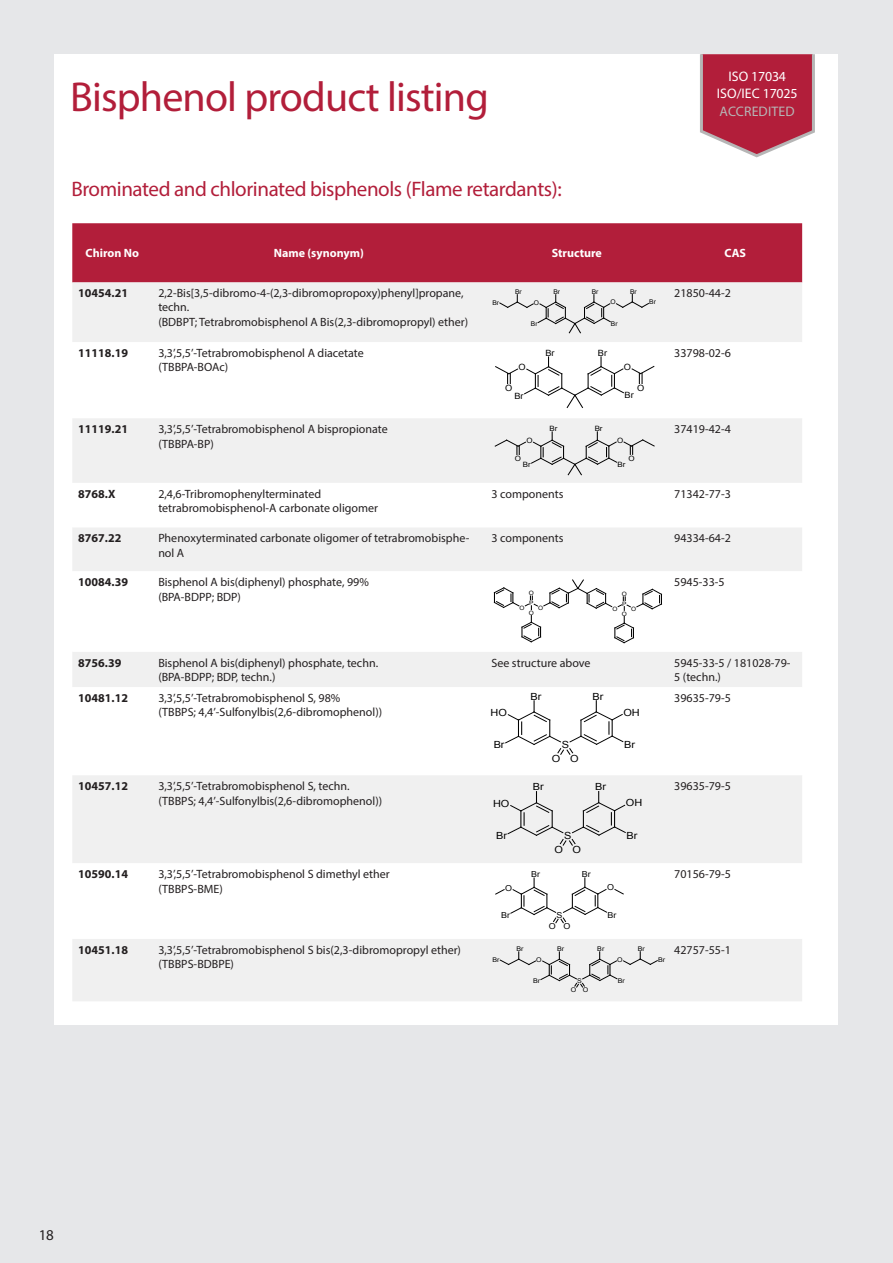
<style>
.page{position:relative;width:893px;height:1263px;background:#e6e7e9}
.page>*{position:absolute;margin:0;border:0;box-sizing:border-box;transform-origin:0 0}
.t1{font:42px "Myriad Pro";letter-spacing:-.02em;color:#b21e3a}
.t2{font:21px "Myriad Pro";letter-spacing:-.02em;color:#b21e3a}
.t3{font:15px "Myriad Pro";color:#231f20}
.Pull-out_large{font:13.8px/17.2px "Myriad Pro";letter-spacing:.01em;color:#fff;text-align:center}
.t4{font:12px/14.4px "Myriad Pro";color:#231f20}
.t5{font:700 12px "Myriad Pro";color:#231f20}
.t6{font:700 12px "Myriad Pro";color:#fff}
.t7{font:9.9px "Arial";color:#000;scale:1.11 1}
.t8{font:8.55px "Arial";color:#000;scale:1.07 1}
.t9{font:8.25px "Arial";color:#000;scale:1.09 1}
.t10{font:7.35px "Arial";color:#000;scale:1.09 1}
.t11{font:6.45px/9.1px "Arial";color:#000;text-align:center;scale:1.1 1}
.t12{font:6.45px "Arial";color:#000;scale:1.04 1}
.t13{font:6px "Arial";color:#000;scale:1.1 1}
.s1{color:#b6b6b6}
</style>
<div class="page">
<div style="left:55px;top:54px;width:783px;height:971px;background:#fff"></div>
<svg style="left:700px;top:54px;width:115px;height:104px;background:#bc455b"></svg>
<div style="left:72px;top:223px;width:730px;height:59px;background:#b21e3a"></div>
<div style="left:72px;top:282px;width:730px;height:719px;background:#f0f0f0"></div>
<svg style="left:72px;top:342px;width:730px;height:597px"></svg>
<svg style="left:499px;top:294px;width:150px;height:39px"></svg>
<svg style="left:524px;top:357px;width:100px;height:51px"></svg>
<svg style="left:495px;top:366px;width:23px;height:18px"></svg>
<svg style="left:631px;top:366px;width:24px;height:17px"></svg>
<svg style="left:495px;top:432px;width:122px;height:43px"></svg>
<svg style="left:623px;top:439px;width:32px;height:15px"></svg>
<svg style="left:494px;top:587px;width:25px;height:21px"></svg>
<svg style="left:521px;top:615px;width:20px;height:27px"></svg>
<svg style="left:525px;top:579px;width:87px;height:30px"></svg>
<svg style="left:614px;top:616px;width:20px;height:27px"></svg>
<svg style="left:618px;top:589px;width:44px;height:21px"></svg>
<svg style="left:507px;top:791px;width:119px;height:55px"></svg>
<svg style="left:614px;top:889px;width:10px;height:5px"></svg>
<svg style="left:495px;top:878px;width:112px;height:45px"></svg>
<svg style="left:500px;top:952px;width:117px;height:35px"></svg>
<svg style="left:623px;top:952px;width:35px;height:13px"></svg>
<svg style="left:505px;top:701px;width:119px;height:54px"></svg>
<p class="t1" style="left:70px;top:71px;width:420px">Bisphenol product listing</p>
<p class="Pull-out_large" style="left:717px;top:68px;width:82px">ISO 17034<br>ISO/IEC 17025<br><span class="s1">ACCREDITED</span></p>
<p class="t2" style="left:71px;top:176px;width:492px">Brominated and chlorinated bisphenols (Flame retardants):</p>
<p class="t6" style="left:86px;top:245px;width:55px">Chiron No</p>
<p class="t6" style="left:274px;top:245px;width:92px">Name (synonym)</p>
<p class="t6" style="left:552px;top:245px;width:52px">Structure</p>
<p class="t6" style="left:724px;top:245px;width:23px">CAS</p>
<p class="t5" style="left:78px;top:285px;width:51px">10454.21</p>
<p class="t4" style="left:158px;top:285px;width:311px">2,2-Bis[3,5-dibromo-4-(2,3-dibromopropoxy)phenyl]propane, techn.<br>(BDBPT; Tetrabromobisphenol A Bis(2,3-dibromopropyl) ether)</p>
<p class="t12" style="left:515px;top:287px;width:8px">Br</p>
<p class="t12" style="left:630px;top:287px;width:8px">Br</p>
<p class="t4" style="left:674px;top:285px;width:58px">21850-44-2</p>
<p class="t12" style="left:553px;top:287px;width:8px">Br</p>
<p class="t12" style="left:592px;top:287px;width:8px">Br</p>
<p class="t12" style="left:492px;top:298px;width:8px">Br</p>
<p class="t12" style="left:534px;top:298px;width:7px">O</p>
<p class="t12" style="left:611px;top:298px;width:7px">O</p>
<p class="t12" style="left:649px;top:298px;width:8px">Br</p>
<p class="t12" style="left:611px;top:319px;width:8px">Br</p>
<p class="t12" style="left:531px;top:319px;width:8px">Br</p>
<p class="t5" style="left:78px;top:345px;width:51px">11118.19</p>
<p class="t4" style="left:158px;top:346px;width:207px">3,3’,5,5’-Tetrabromobisphenol A diacetate (TBBPA-BOAc)</p>
<p class="t8" style="left:598px;top:347px;width:10px">Br</p>
<p class="t8" style="left:545px;top:347px;width:10px">Br</p>
<p class="t8" style="left:519px;top:361px;width:8px">O</p>
<p class="t8" style="left:624px;top:361px;width:8px">O</p>
<p class="t5" style="left:78px;top:421px;width:51px">11119.21</p>
<p class="t4" style="left:158px;top:422px;width:231px">3,3’,5,5’-Tetrabromobisphenol A bispropionate (TBBPA-BP)</p>
<p class="t8" style="left:505px;top:383px;width:8px">O</p>
<p class="t8" style="left:637px;top:383px;width:8px">O</p>
<p class="t8" style="left:624px;top:390px;width:10px">Br</p>
<p class="t8" style="left:514px;top:390px;width:10px">Br</p>
<p class="t10" style="left:549px;top:424px;width:9px">Br</p>
<p class="t10" style="left:595px;top:424px;width:9px">Br</p>
<p class="t10" style="left:526px;top:436px;width:7px">O</p>
<p class="t10" style="left:617px;top:435px;width:7px">O</p>
<p class="t10" style="left:515px;top:454px;width:7px">O</p>
<p class="t10" style="left:628px;top:453px;width:7px">O</p>
<p class="t10" style="left:617px;top:460px;width:9px">Br</p>
<p class="t10" style="left:523px;top:460px;width:9px">Br</p>
<p class="t4" style="left:674px;top:346px;width:58px">33798-02-6</p>
<p class="t4" style="left:674px;top:422px;width:58px">37419-42-4</p>
<p class="t5" style="left:78px;top:486px;width:39px">8768.X</p>
<p class="t4" style="left:158px;top:486px;width:221px">2,4,6-Tribromophenylterminated tetrabromobisphenol-A carbonate oligomer</p>
<p class="t4" style="left:491px;top:486px;width:74px">3 components</p>
<p class="t4" style="left:674px;top:486px;width:58px">71342-77-3</p>
<p class="t5" style="left:78px;top:530px;width:45px">8767.22</p>
<p class="t4" style="left:158px;top:531px;width:313px">Phenoxyterminated carbonate oligomer of tetrabromobisphe&shy;nol A</p>
<p class="t4" style="left:491px;top:531px;width:74px">3 components</p>
<p class="t4" style="left:674px;top:531px;width:58px">94334-64-2</p>
<p class="t5" style="left:78px;top:574px;width:51px">10084.39</p>
<p class="t4" style="left:158px;top:575px;width:212px">Bisphenol A bis(diphenyl) phosphate, 99% (BPA-BDPP; BDP)</p>
<p class="t13" style="left:538px;top:604px;width:6px">O</p>
<p class="t4" style="left:674px;top:575px;width:52px">5945-33-5</p>
<p class="t13" style="left:529px;top:589px;width:6px">O</p>
<p class="t13" style="left:622px;top:590px;width:6px">O</p>
<p class="t13" style="left:622px;top:610px;width:6px">O</p>
<p class="t13" style="left:529px;top:599px;width:5px">P</p>
<p class="t13" style="left:622px;top:600px;width:5px">P</p>
<p class="t13" style="left:520px;top:604px;width:6px">O</p>
<p class="t13" style="left:612px;top:605px;width:6px">O</p>
<p class="t13" style="left:631px;top:605px;width:6px">O</p>
<p class="t13" style="left:529px;top:609px;width:6px">O</p>
<p class="t5" style="left:78px;top:655px;width:45px">8756.39</p>
<p class="t4" style="left:158px;top:655px;width:221px">Bisphenol A bis(diphenyl) phosphate, techn. (BPA-BDPP; BDP, techn.)</p>
<p class="t4" style="left:491px;top:655px;width:101px">See structure above</p>
<p class="t4" style="left:674px;top:655px;width:118px">5945-33-5 / 181028-79-<br>5 (techn.)</p>
<p class="t5" style="left:78px;top:690px;width:51px">10481.12</p>
<p class="t4" style="left:158px;top:691px;width:225px">3,3’,5,5’-Tetrabromobisphenol S, 98%<br>(TBBPS; 4,4’-Sulfonylbis(2,6-dibromophenol))</p>
<p class="t4" style="left:674px;top:691px;width:58px">39635-79-5</p>
<p class="t7" style="left:593px;top:689px;width:11px">Br</p>
<p class="t7" style="left:530px;top:690px;width:11px">Br</p>
<p class="t7" style="left:623px;top:706px;width:16px">OH</p>
<p class="t7" style="left:491px;top:706px;width:16px">HO</p>
<p class="t7" style="left:494px;top:738px;width:11px">Br</p>
<p class="t7" style="left:562px;top:738px;width:8px">S</p>
<p class="t7" style="left:624px;top:738px;width:11px">Br</p>
<p class="t7" style="left:552px;top:752px;width:25px">O O</p>
<p class="t5" style="left:78px;top:778px;width:51px">10457.12</p>
<p class="t4" style="left:158px;top:779px;width:225px">3,3’,5,5’-Tetrabromobisphenol S, techn. (TBBPS; 4,4’-Sulfonylbis(2,6-dibromophenol))</p>
<p class="t7" style="left:493px;top:797px;width:16px">HO</p>
<p class="t7" style="left:533px;top:780px;width:11px">Br</p>
<p class="t7" style="left:595px;top:780px;width:11px">Br</p>
<p class="t7" style="left:626px;top:796px;width:16px">OH</p>
<p class="t4" style="left:674px;top:779px;width:58px">39635-79-5</p>
<p class="t7" style="left:496px;top:829px;width:11px">Br</p>
<p class="t7" style="left:564px;top:829px;width:8px">S</p>
<p class="t7" style="left:626px;top:829px;width:11px">Br</p>
<p class="t7" style="left:554px;top:843px;width:25px">O O</p>
<p class="t5" style="left:78px;top:866px;width:51px">10590.14</p>
<p class="t4" style="left:158px;top:867px;width:233px">3,3’,5,5’-Tetrabromobisphenol S dimethyl ether (TBBPS-BME)</p>
<p class="t9" style="left:505px;top:882px;width:8px">O</p>
<p class="t9" style="left:531px;top:869px;width:10px">Br</p>
<p class="t9" style="left:582px;top:869px;width:10px">Br</p>
<p class="t9" style="left:607px;top:882px;width:8px">O</p>
<p class="t4" style="left:674px;top:867px;width:58px">70156-79-5</p>
<p class="t9" style="left:501px;top:909px;width:10px">Br</p>
<p class="t9" style="left:557px;top:909px;width:7px">S</p>
<p class="t9" style="left:608px;top:909px;width:10px">Br</p>
<p class="t9" style="left:549px;top:921px;width:21px">O O</p>
<p class="t5" style="left:78px;top:942px;width:51px">10451.18</p>
<p class="t4" style="left:158px;top:942px;width:304px">3,3’,5,5’-Tetrabromobisphenol S bis(2,3-dibromopropyl ether) (TBBPS-BDBPE)</p>
<p class="t11" style="left:516px;top:944px;width:8px">Br</p>
<p class="t11" style="left:638px;top:944px;width:8px">Br</p>
<p class="t4" style="left:674px;top:942px;width:58px">42757-55-1</p>
<p class="t11" style="left:557px;top:944px;width:8px">Br</p>
<p class="t11" style="left:597px;top:944px;width:8px">Br</p>
<p class="t11" style="left:492px;top:955px;width:8px">Br</p>
<p class="t11" style="left:536px;top:955px;width:7px">O</p>
<p class="t11" style="left:658px;top:955px;width:8px">Br</p>
<p class="t11" style="left:617px;top:955px;width:7px">O</p>
<p class="t11" style="left:533px;top:976px;width:8px">Br</p>
<p class="t11" style="left:571px;top:976px;width:17px">S<br>O O</p>
<p class="t11" style="left:618px;top:976px;width:8px">Br</p>
<p class="t3" style="left:39px;top:1226px;width:17px">18</p>
</div>
